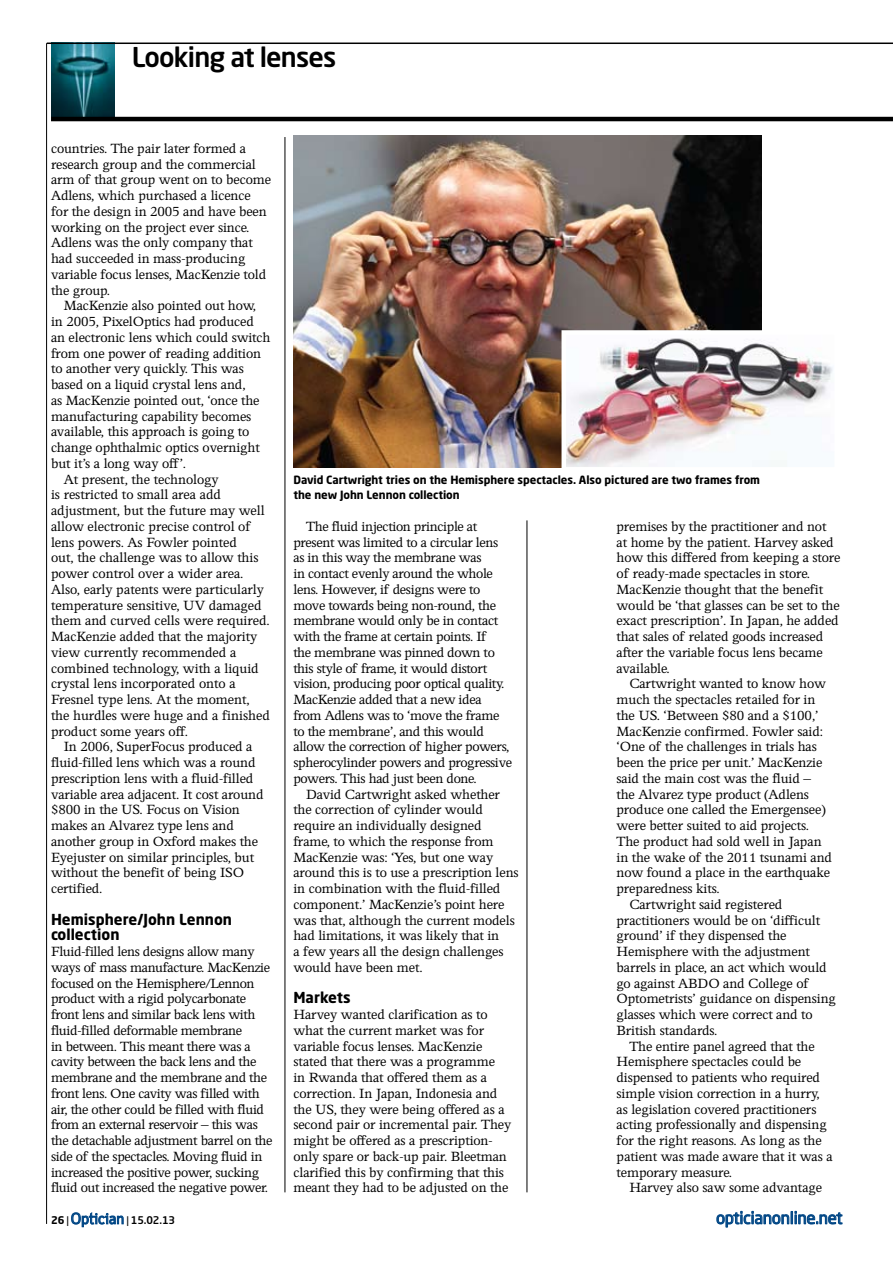
<style>
.page{position:relative;width:893px;height:1263px;background:#fff}
.page>*{position:absolute;margin:0;border:0;box-sizing:border-box;transform-origin:0 0}
.t1{font:500 27px "Neo Sans Std";letter-spacing:-.03em;color:#000}
.t2{font:16.5px "Neo Sans Std";letter-spacing:-.01em;color:#004685}
.t3{font:15px/15.8px "Perrywood MT Std";letter-spacing:-.01em;color:#000}
.t4{font:700 15px/15.8px "Neo Sans Std";color:#000}
.t5{font:15px "Felbridge Std";letter-spacing:.01em;color:#004685;scale:.91 1}
.t6{font:700 11.25px/15.8px "Neo Sans Std";letter-spacing:-.005em;color:#000}
.s1{font-family:"Neo Sans Std";font-weight:700;font-size:10.5px;color:#000}
.s2{font-family:"Neo Sans Std";font-size:10.5px;color:#000}
.s3{font-family:"Neo Sans Std";font-weight:500;font-size:10.5px;color:#000}
</style>
<div class="page">
<img style="left:51px;top:44px;width:64px;height:73px">
<hr style="left:46px;top:43px;width:1px;height:1181px;background:#000">
<hr style="left:51px;top:117px;width:842px;height:4px;background:#000">
<hr style="left:47px;top:43px;width:846px;height:1px;background:#000">
<svg style="left:716px;top:1211px;width:127px;height:17px"></svg>
<svg style="left:71px;top:1212px;width:53px;height:15px"></svg>
<hr style="left:285px;top:137px;width:1px;height:1055px;background:#000">
<hr style="left:527px;top:520px;width:1px;height:672px;background:#000">
<img style="left:293px;top:135px;width:468px;height:333px">
<img style="left:566px;top:335px;width:267px;height:132px">
<h1 class="t1" style="left:132px;top:40px;width:206px">Looking at lenses</h1>
<p class="t3" style="left:51px;top:140px;width:221px">countries. The pair later formed a research group and the commercial arm of that group went on to become<br>Adlens, which purchased a licence for the design in 2005 and have been working on the project ever since.<br>Adlens was the only company that had succeeded in mass-producing variable focus lenses, MacKenzie told the group.</p>
<p class="t3" style="left:64px;top:298px;width:194px">MacKenzie also pointed out how,</p>
<p class="t3" style="left:51px;top:313px;width:204px">in 2005, PixelOptics had produced</p>
<p class="t3" style="left:51px;top:329px;width:221px">an electronic lens which could switch</p>
<p class="t3" style="left:51px;top:345px;width:212px">from one power of reading addition</p>
<p class="t3" style="left:51px;top:361px;width:194px">to another very quickly. This was</p>
<p class="t3" style="left:51px;top:376px;width:196px">based on a liquid crystal lens and,</p>
<p class="t3" style="left:51px;top:392px;width:210px">as MacKenzie pointed out, ‘once the</p>
<p class="t3" style="left:51px;top:408px;width:202px">manufacturing capability becomes</p>
<p class="t3" style="left:51px;top:424px;width:200px">available, this approach is going to</p>
<p class="t3" style="left:51px;top:439px;width:210px">change ophthalmic optics overnight</p>
<p class="t3" style="left:51px;top:455px;width:137px">but it’s a long way off’.</p>
<p class="t3" style="left:64px;top:471px;width:156px">At present, the technology</p>
<p class="t3" style="left:51px;top:487px;width:171px">is restricted to small area add</p>
<p class="t3" style="left:51px;top:502px;width:215px">adjustment, but the future may well</p>
<p class="t3" style="left:51px;top:518px;width:201px">allow electronic precise control of</p>
<p class="t3" style="left:51px;top:534px;width:187px">lens powers. As Fowler pointed</p>
<p class="t3" style="left:51px;top:550px;width:209px">out, the challenge was to allow this</p>
<p class="t3" style="left:51px;top:565px;width:194px">power control over a wider area.</p>
<p class="t3" style="left:51px;top:581px;width:214px">Also, early patents were particularly</p>
<p class="t3" style="left:51px;top:597px;width:212px">temperature sensitive, UV damaged</p>
<p class="t3" style="left:51px;top:613px;width:220px">them and curved cells were required.</p>
<p class="t3" style="left:51px;top:628px;width:208px">MacKenzie added that the majority</p>
<p class="t3" style="left:51px;top:644px;width:187px">view currently recommended a</p>
<p class="t3" style="left:51px;top:660px;width:209px">combined technology, with a liquid</p>
<p class="t3" style="left:51px;top:676px;width:186px">crystal lens incorporated onto a</p>
<p class="t3" style="left:51px;top:691px;width:200px">Fresnel type lens. At the moment,</p>
<p class="t3" style="left:51px;top:707px;width:220px">the hurdles were huge and a finished</p>
<p class="t3" style="left:51px;top:723px;width:138px">product some years off.</p>
<p class="t3" style="left:64px;top:739px;width:190px">In 2006, SuperFocus produced a</p>
<p class="t3" style="left:51px;top:754px;width:206px">fluid-filled lens which was a round</p>
<p class="t3" style="left:51px;top:770px;width:204px">prescription lens with a fluid-filled</p>
<p class="t3" style="left:51px;top:786px;width:214px">variable area adjacent. It cost around</p>
<p class="t3" style="left:51px;top:802px;width:190px">$800 in the US. Focus on Vision</p>
<p class="t3" style="left:51px;top:817px;width:184px">makes an Alvarez type lens and</p>
<p class="t3" style="left:51px;top:833px;width:209px">another group in Oxford makes the</p>
<p class="t3" style="left:51px;top:849px;width:205px">Eyejuster on similar principles, but</p>
<p class="t3" style="left:51px;top:865px;width:195px">without the benefit of being ISO</p>
<p class="t3" style="left:51px;top:880px;width:53px">certified.</p>
<p class="t4" style="left:51px;top:911px;width:183px">Hemisphere/John Lennon collection</p>
<p class="t3" style="left:51px;top:943px;width:223px">Fluid-filled lens designs allow many ways of mass manufacture. MacKenzie focused on the Hemisphere/Lennon product with a rigid polycarbonate front lens and similar back lens with fluid-filled deformable membrane<br>in between. This meant there was a cavity between the back lens and the membrane and the membrane and the front lens. One cavity was filled with air, the other could be filled with fluid from an external reservoir – this was the detachable adjustment barrel on the side of the spectacles. Moving fluid in increased the positive power, sucking fluid out increased the negative power.</p>
<p class="t6" style="left:293px;top:471px;width:468px">David Cartwright tries on the Hemisphere spectacles. Also pictured are two frames from the new John Lennon collection</p>
<p class="t3" style="left:293px;top:518px;width:220px;text-indent:13px">The fluid injection principle at present was limited to a circular lens as in this way the membrane was<br>in contact evenly around the whole lens. However, if designs were to move towards being non-round, the membrane would only be in contact with the frame at certain points. If<br>the membrane was pinned down to this style of frame, it would distort vision, producing poor optical quality.<br>MacKenzie added that a new idea from Adlens was to ‘move the frame to the membrane’, and this would allow the correction of higher powers, spherocylinder powers and progressive powers. This had just been done.</p>
<p class="t3" style="left:293px;top:786px;width:227px;text-indent:13px">David Cartwright asked whether the correction of cylinder would require an individually designed frame, to which the response from MacKenzie was: ‘Yes, but one way around this is to use a prescription lens in combination with the fluid-filled component.’ MacKenzie’s point here was that, although the current models had limitations, it was likely that in<br>a few years all the design challenges would have been met.</p>
<p class="t4" style="left:293px;top:989px;width:59px">Markets</p>
<p class="t3" style="left:293px;top:1006px;width:219px">Harvey wanted clarification as to what the current market was for variable focus lenses. MacKenzie stated that there was a programme<br>in Rwanda that offered them as a correction. In Japan, Indonesia and the US, they were being offered as a second pair or incremental pair. They might be offered as a prescription&shy;only spare or back-up pair. Bleetman clarified this by confirming that this meant they had to be adjusted on the</p>
<p class="t3" style="left:617px;top:518px;width:225px">premises by the practitioner and not at home by the patient. Harvey asked how this differed from keeping a store of ready-made spectacles in store.<br>MacKenzie thought that the benefit would be ‘that glasses can be set to the exact prescription’. In Japan, he added that sales of related goods increased after the variable focus lens became available.</p>
<p class="t3" style="left:629px;top:676px;width:198px">Cartwright wanted to know how</p>
<p class="t3" style="left:617px;top:692px;width:200px">much the spectacles retailed for in</p>
<p class="t3" style="left:617px;top:707px;width:203px">the US. ‘Between $80 and a $100,’</p>
<p class="t3" style="left:617px;top:723px;width:208px">MacKenzie confirmed. Fowler said:</p>
<p class="t3" style="left:617px;top:739px;width:202px">‘One of the challenges in trials has</p>
<p class="t3" style="left:617px;top:755px;width:207px">been the price per unit.’ MacKenzie</p>
<p class="t3" style="left:617px;top:770px;width:196px">said the main cost was the fluid –</p>
<p class="t3" style="left:617px;top:786px;width:194px">the Alvarez type product (Adlens</p>
<p class="t3" style="left:617px;top:802px;width:211px">produce one called the Emergensee)</p>
<p class="t3" style="left:617px;top:818px;width:194px">were better suited to aid projects.</p>
<p class="t3" style="left:617px;top:833px;width:207px">The product had sold well in Japan</p>
<p class="t3" style="left:617px;top:849px;width:217px">in the wake of the 2011 tsunami and</p>
<p class="t3" style="left:617px;top:865px;width:215px">now found a place in the earthquake</p>
<p class="t3" style="left:617px;top:881px;width:105px">preparedness kits.</p>
<p class="t3" style="left:629px;top:896px;width:155px">Cartwright said registered</p>
<p class="t3" style="left:617px;top:912px;width:205px">practitioners would be on ‘difficult</p>
<p class="t3" style="left:617px;top:928px;width:171px">ground’ if they dispensed the</p>
<p class="t3" style="left:617px;top:944px;width:195px">Hemisphere with the adjustment</p>
<p class="t3" style="left:617px;top:959px;width:212px">barrels in place, an act which would</p>
<p class="t3" style="left:617px;top:975px;width:193px">go against ABDO and College of</p>
<p class="t3" style="left:617px;top:991px;width:221px">Optometrists’ guidance on dispensing</p>
<p class="t3" style="left:617px;top:1007px;width:198px">glasses which were correct and to</p>
<p class="t3" style="left:617px;top:1022px;width:102px">British standards.</p>
<p class="t3" style="left:629px;top:1038px;width:187px">The entire panel agreed that the</p>
<p class="t3" style="left:617px;top:1054px;width:186px">Hemisphere spectacles could be</p>
<p class="t3" style="left:617px;top:1070px;width:205px">dispensed to patients who required</p>
<p class="t3" style="left:617px;top:1085px;width:205px">simple vision correction in a hurry,</p>
<p class="t3" style="left:617px;top:1101px;width:201px">as legislation covered practitioners</p>
<p class="t3" style="left:617px;top:1117px;width:212px">acting professionally and dispensing</p>
<p class="t3" style="left:617px;top:1133px;width:207px">for the right reasons. As long as the</p>
<p class="t3" style="left:617px;top:1148px;width:218px">patient was made aware that it was a</p>
<p class="t3" style="left:617px;top:1164px;width:117px">temporary measure.</p>
<p class="t3" style="left:629px;top:1180px;width:194px">Harvey also saw some advantage</p>
<p class="t5" style="left:51px;top:1209px;width:138px"><span class="s1">26</span> <span class="s2">|</span> Optician <span class="s2">|</span> <span class="s3">15.02.13</span></p>
<p class="t2" style="left:716px;top:1208px;width:128px">opticianonline.net</p>
</div>
